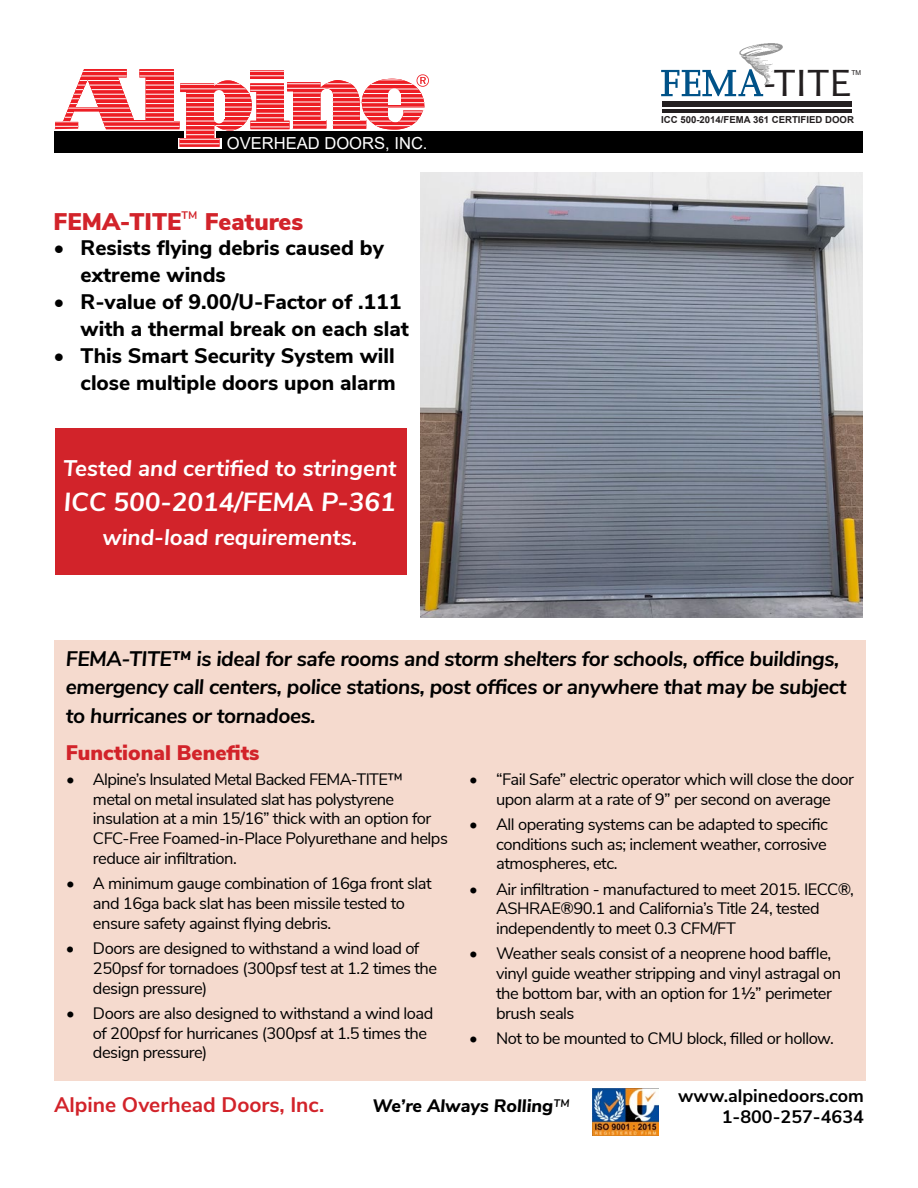
<style>
.page{position:relative;width:918px;height:1188px;background:#fff}
.page>*{position:absolute;margin:0;border:0;box-sizing:border-box;transform-origin:0 0}
.t1{font:40.8px "Candara";color:#231f20;scale:1.05 1}
.t2{font:italic 700 26.1px "Nunito Sans";color:#fff}
.t3{font:900 24px "Nunito Sans";color:#d2232a}
.t4{font:italic 700 22.5px "Nunito Sans";color:#fff}
.t5{font:italic 700 21px/28.5px "Nunito Sans";letter-spacing:-.02em;color:#000}
.t6{font:800 21px/27px "Nunito Sans";color:#000}
.t7{font:700 21px "Nunito Sans";color:#d2232a}
.t8{font:900 21px "Nunito Sans";color:#d2232a}
.t9{font:700 18px/21.6px "Nunito Sans";color:#000;text-align:right}
.t10{font:italic 800 18px "Nunito Sans";color:#000}
.t11{font:16.65px "Arial";color:#fff}
.t12{font:16.5px/19.8px "Nunito Sans";letter-spacing:-.03em;color:#000}
.t13{font:700 9.6px "Arial";color:#231f20}
.t14{font:6.75px "Arial";color:#231f20}
.s1{font-weight:400}
</style>
<div class="page">
<div style="left:55px;top:428px;width:351px;height:147px;background:#d2232a"></div>
<div style="left:54px;top:132px;width:809px;height:21px;background:#000"></div>
<div style="left:178px;top:138px;width:43px;height:11px;background:#fff"></div>
<svg style="left:54px;top:69px;width:375px;height:78px"></svg>
<svg style="left:250px;top:70px;width:34px;height:9px"></svg>
<hr style="left:250px;top:80px;width:34px;height:1px;background:#fff">
<hr style="left:250px;top:75px;width:34px;height:1px;background:#fff">
<hr style="left:250px;top:71px;width:34px;height:1px;background:#fff">
<img style="left:420px;top:173px;width:442px;height:444px">
<div style="left:54px;top:640px;width:812px;height:441px;background:#f5dace"></div>
<img style="left:593px;top:1089px;width:65px;height:47px">
<svg style="left:661px;top:69px;width:102px;height:27px"></svg>
<div style="left:662px;top:102px;width:190px;height:5px;background:#231f20"></div>
<hr style="left:662px;top:110px;width:190px;height:3px;background:#231f20">
<img style="left:738px;top:43px;width:45px;height:42px">
<p class="t11" style="left:227px;top:131px;width:202px">OVERHEAD DOORS, INC.</p>
<h3 class="t3" style="left:54px;top:204px;width:251px">FEMA-TITE<sup>™</sup> Features</h3>
<p class="t6" style="left:81px;top:233px;width:305px;text-indent:-27px">• Resists flying debris caused by extreme winds</p>
<p class="t6" style="left:81px;top:287px;width:330px;text-indent:-27px">• R-value of 9.00/U-Factor of .111 with a thermal break on each slat</p>
<p class="t6" style="left:54px;top:341px;width:344px;text-align:right">• This Smart Security System will close multiple doors upon alarm</p>
<h3 class="t4" style="left:63px;top:452px;width:335px">Tested and certified to stringent</h3>
<h2 class="t2" style="left:64px;top:483px;width:333px">ICC 500-2014/FEMA P-361</h2>
<h3 class="t4" style="left:102px;top:521px;width:256px">wind-load requirements.</h3>
<p class="t14" style="left:852px;top:68px;width:11px">TM</p>
<h1 class="t1" style="left:764px;top:58px;width:84px">-TITE</h1>
<p class="t13" style="left:661px;top:113px;width:194px">ICC 500-2014/FEMA 361 CERTIFIED DOOR</p>
<p class="t5" style="left:66px;top:643px;width:782px">FEMA-TITE™ is ideal for safe rooms and storm shelters for schools, office buildings, emergency call centers, police stations, post offices or anywhere that may be subject to hurricanes or tornadoes.</p>
<p class="t8" style="left:66px;top:737px;width:195px">Functional Benefits</p>
<p class="t12" style="left:93px;top:768px;width:357px;text-indent:-27px">• Alpine’s Insulated Metal Backed FEMA-TITE™<br>metal on metal insulated slat has polystyrene insulation at a min 15/16” thick with an option for CFC-Free Foamed-in-Place Polyurethane and helps reduce air infiltration.</p>
<p class="t12" style="left:93px;top:872px;width:340px;text-indent:-27px">• A minimum gauge combination of 16ga front slat and 16ga back slat has been missile tested to ensure safety against flying debris.</p>
<p class="t12" style="left:93px;top:937px;width:346px;text-indent:-27px">• Doors are designed to withstand a wind load of<br>250psf for tornadoes (300psf test at 1.2 times the design pressure)</p>
<p class="t12" style="left:93px;top:1002px;width:342px;text-indent:-27px">• Doors are also designed to withstand a wind load of 200psf for hurricanes (300psf at 1.5 times the design pressure)</p>
<p class="t12" style="left:469px;top:768px;width:386px;text-align:center">• “Fail Safe” electric operator which will close the door upon alarm at a rate of 9” per second on average</p>
<p class="t12" style="left:496px;top:813px;width:334px;text-align:justify;text-indent:-27px">• All operating systems can be adapted to specific conditions such as; inclement weather, corrosive atmospheres, etc.</p>
<p class="t12" style="left:496px;top:878px;width:359px;text-indent:-27px">• Air infiltration - manufactured to meet 2015. IECC®,<br>ASHRAE®90.1 and California’s Title 24, tested independently to meet 0.3 CFM/FT</p>
<p class="t12" style="left:496px;top:943px;width:347px;text-indent:-27px">• Weather seals consist of a neoprene hood baffle, vinyl guide weather stripping and vinyl astragal on the bottom bar, with an option for 1½” perimeter brush seals</p>
<p class="t12" style="left:469px;top:1027px;width:366px">• Not to be mounted to CMU block, filled or hollow.</p>
<p class="t7" style="left:54px;top:1090px;width:272px">Alpine Overhead Doors, Inc.</p>
<p class="t10" style="left:373px;top:1093px;width:199px">We’re Always Rolling<span class="s1">™</span></p>
<p class="t9" style="left:678px;top:1084px;width:187px">www.alpinedoors.com<br>1-800-257-4634</p>
</div>
